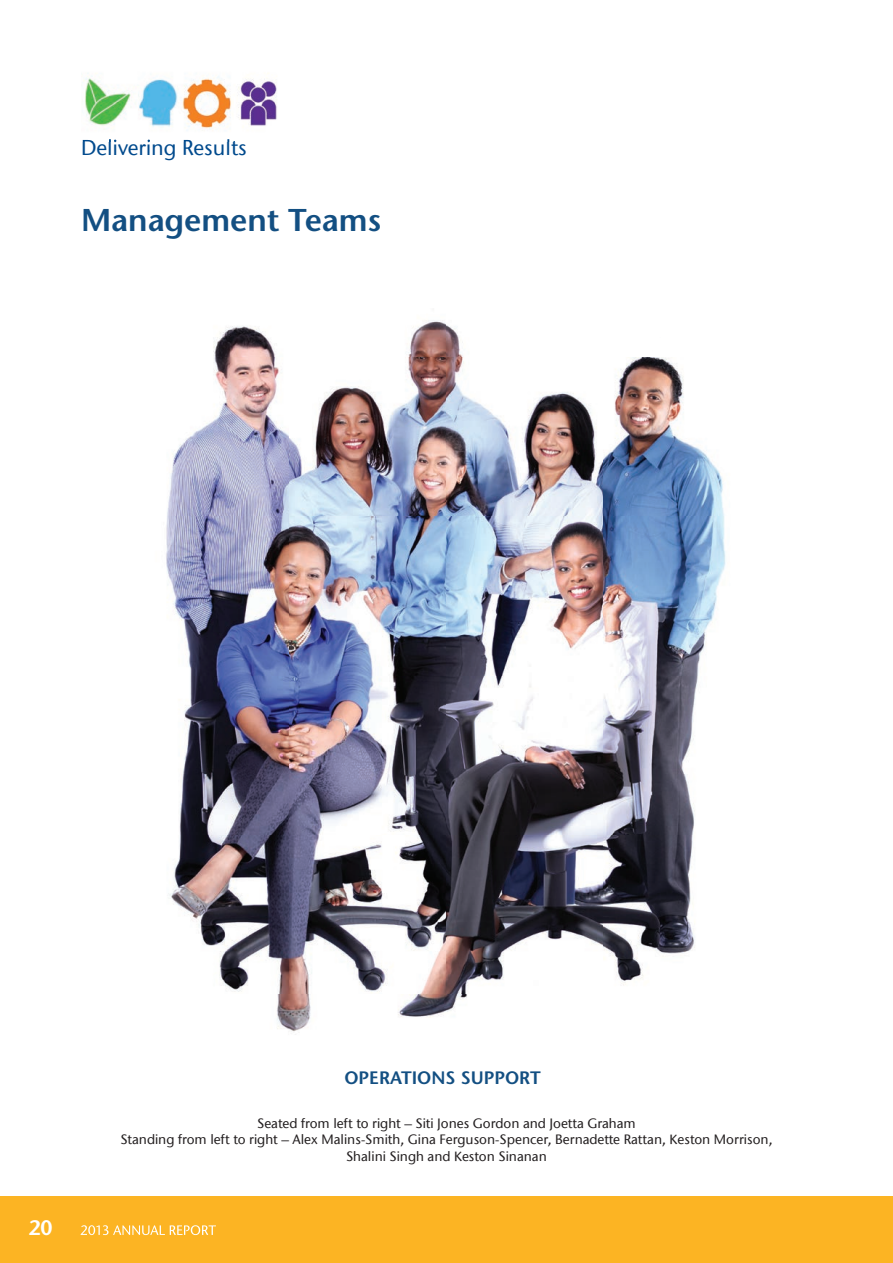
<style>
.page{position:relative;width:893px;height:1263px;background:#fff}
.page>*{position:absolute;margin:0;border:0;box-sizing:border-box;transform-origin:0 0}
.t1{font:600 31.5px "Stone Sans";color:#134f82}
.t2{font:500 21px "Stone Sans ITC";color:#004a8d}
.t3{font:600 21px "Stone Sans";color:#fff}
.t4{font:600 18px "Stone Sans";color:#134f82}
.t5{font:500 13.5px/16.2px "Stone Sans ITC";color:#231f20;text-align:center}
</style>
<div class="page">
<div style="left:0;top:1196px;width:893px;height:67px;background:#fcb423"></div>
<svg style="left:81px;top:1225px;width:135px;height:10px"></svg>
<img style="left:166px;top:320px;width:560px;height:712px">
<img style="left:82px;top:73px;width:195px;height:69px">
<img style="left:83px;top:139px;width:163px;height:3px">
<h2 class="t2" style="left:81px;top:135px;width:167px">Delivering Results</h2>
<h1 class="t1" style="left:81px;top:201px;width:302px">Management Teams</h1>
<h2 class="t3" style="left:28px;top:1215px;width:26px">20</h2>
<h3 class="t4" style="left:344px;top:1066px;width:198px">OPERATIONS SUPPORT</h3>
<p class="t5" style="left:120px;top:1115px;width:654px">Seated from left to right – Siti Jones Gordon and Joetta Graham<br>Standing from left to right – Alex Malins-Smith, Gina Ferguson-Spencer, Bernadette Rattan, Keston Morrison,<br>Shalini Singh and Keston Sinanan</p>
</div>
